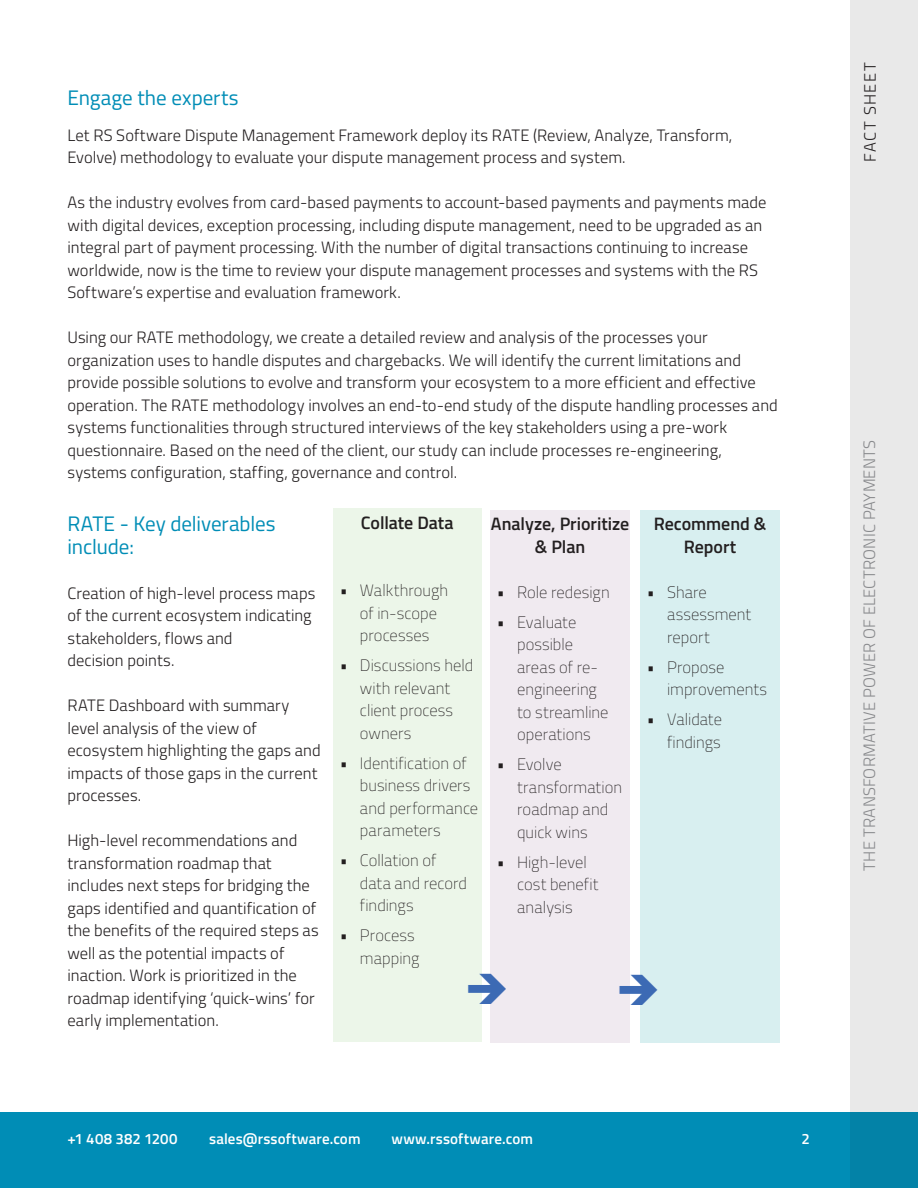
<style>
.page{position:relative;width:918px;height:1188px;background:#fff}
.page>*{position:absolute;margin:0;border:0;box-sizing:border-box;transform-origin:0 0}
.Body{font:21px/22.5px "Titillium Web";letter-spacing:-.005em;color:#008db6}
.Subhead{font:21px "Titillium Web";color:#008db6}
.t1{font:600 18px/22.5px "Titillium Web";letter-spacing:-.005em;color:#231f20;text-align:center}
.Body-2{font:300 16.5px/22.5px "Titillium Web";letter-spacing:.005em;color:#231f20}
.t2{font:100 16.5px/22.5px "Titillium Web";color:#231f20}
.t3{font:300 16.5px "Titillium Web";letter-spacing:.01em;color:#939598}
.Body-3{font:300 16.5px "Titillium Web";letter-spacing:.08em;color:#231f20}
.t4{font:600 15px "Titillium Web";letter-spacing:.005em;color:#fff}
</style>
<div class="page">
<div style="left:0;top:1112px;width:918px;height:76px;background:#008db6"></div>
<div style="left:850px;top:0;width:68px;height:1188px;background:#e9e9e9"></div>
<div style="left:333px;top:508px;width:148px;height:534px;background:#ecf6e9"></div>
<div style="left:490px;top:510px;width:140px;height:532px;background:#f0eaf0"></div>
<div style="left:640px;top:510px;width:140px;height:532px;background:#d8eff0"></div>
<svg style="left:481px;top:974px;width:1px;height:30px"></svg>
<p class="Subhead" style="left:68px;top:82px;width:173px">Engage the experts</p>
<p class="Body-2" style="left:68px;top:123px;width:666px">Let RS Software Dispute Management Framework deploy its RATE (Review, Analyze, Transform,<br>Evolve) methodology to evaluate your dispute management process and system.</p>
<p class="Body-2" style="left:68px;top:190px;width:700px">As the industry evolves from card-based payments to account-based payments and payments made with digital devices, exception processing, including dispute management, need to be upgraded as an integral part of payment processing. With the number of digital transactions continuing to increase worldwide, now is the time to review your dispute management processes and systems with the RS Software’s expertise and evaluation framework.</p>
<p class="Body-2" style="left:68px;top:325px;width:712px">Using our RATE methodology, we create a detailed review and analysis of the processes your organization uses to handle disputes and chargebacks. We will identify the current limitations and provide possible solutions to evolve and transform your ecosystem to a more efficient and effective operation. The RATE methodology involves an end-to-end study of the dispute handling processes and systems functionalities through structured interviews of the key stakeholders using a pre-work questionnaire. Based on the need of the client, our study can include processes re-engineering, systems configuration, staffing, governance and control.</p>
<p class="Body" style="left:68px;top:512px;width:210px">RATE - Key deliverables include:</p>
<p class="Body-2" style="left:68px;top:581px;width:249px">Creation of high-level process maps of the current ecosystem indicating stakeholders, flows and</p>
<p class="Body-2" style="left:68px;top:649px;width:108px">decision points.</p>
<p class="Body-2" style="left:68px;top:694px;width:255px">RATE Dashboard with summary level analysis of the view of ecosystem highlighting the gaps and impacts of those gaps in the current processes.</p>
<p class="Body-2" style="left:68px;top:829px;width:253px">High-level recommendations and transformation roadmap that includes next steps for bridging the gaps identified and quantification of the benefits of the required steps as well as the potential impacts of inaction. Work is prioritized in the roadmap identifying ‘quick-wins’ for early implementation.</p>
<p class="t1" style="left:361px;top:510px;width:94px">Collate Data</p>
<p class="t1" style="left:491px;top:512px;width:140px">Analyze, Prioritize &amp; Plan</p>
<p class="t2" style="left:497px;top:580px;width:114px">• Role redesign</p>
<p class="t2" style="left:517px;top:610px;width:93px;text-indent:-20px">• Evaluate possible areas of re&shy;engineering to streamline operations</p>
<p class="t2" style="left:517px;top:753px;width:107px;text-indent:-20px">• Evolve transformation roadmap and quick wins</p>
<p class="t2" style="left:517px;top:850px;width:83px;text-indent:-20px">• High-level cost benefit analysis</p>
<p class="t1" style="left:654px;top:512px;width:114px">Recommend &amp;<br>Report</p>
<p class="t2" style="left:667px;top:580px;width:86px;text-indent:-20px">• Share assessment report</p>
<p class="t2" style="left:667px;top:655px;width:102px;text-indent:-20px">• Propose improvements</p>
<p class="t2" style="left:647px;top:708px;width:77px;text-align:right">• Validate findings</p>
<p class="t2" style="left:340px;top:579px;width:110px;text-align:center">• Walkthrough of in-scope processes</p>
<p class="t2" style="left:360px;top:654px;width:115px;text-indent:-20px">• Discussions held with relevant client process owners</p>
<p class="t2" style="left:360px;top:751px;width:120px;text-indent:-20px">• Identification of business drivers and performance parameters</p>
<p class="t2" style="left:360px;top:849px;width:109px;text-indent:-20px">• Collation of data and record findings</p>
<p class="t2" style="left:340px;top:924px;width:81px;text-align:right">• Process mapping</p>
<p class="t4" style="left:68px;top:1128px;width:111px">+1 408 382 1200</p>
<p class="t4" style="left:209px;top:1128px;width:153px">sales@rssoftware.com</p>
<p class="t4" style="left:392px;top:1128px;width:143px">www.rssoftware.com</p>
<p class="t4" style="left:802px;top:1128px;width:10px">2</p>
<p class="Body-3" style="left:858px;top:162px;width:101px;rotate:-90deg">FACT SHEET</p>
<p class="t3" style="left:857px;top:871px;width:432px;rotate:-90deg">THE TRANSFORMATIVE POWER OF ELECTRONIC PAYMENTS</p>
</div>
